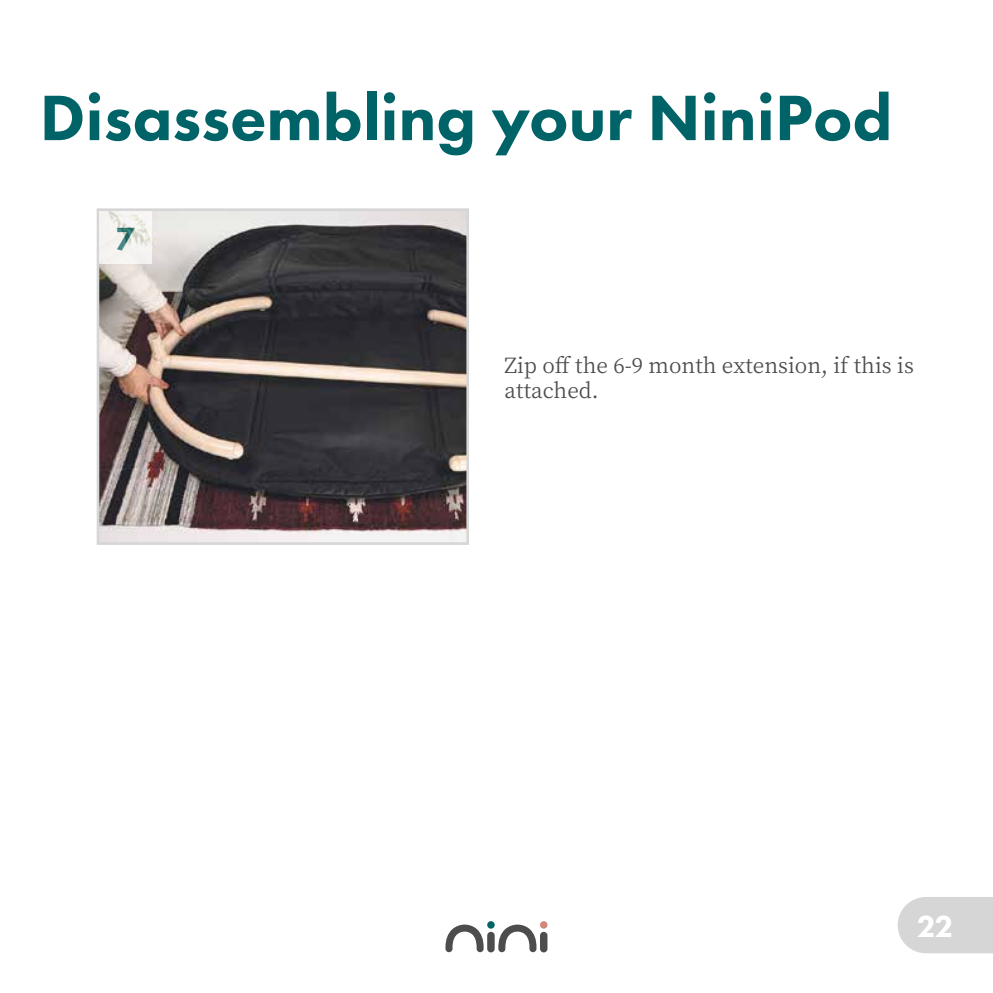
<style>
.page{position:relative;width:993px;height:993px;background:#fff}
.page>*{position:absolute;margin:0;border:0;box-sizing:border-box;transform-origin:0 0}
.t1{font:800 66.5px "Futura PT";color:#006367}
.t2{font:800 33.25px "Futura PT";color:#006367}
.t3{font:800 31.5px "Futura PT";color:#fff}
.t4{font:21px/25.2px "Noto Serif SC";color:#4d4d4d}
</style>
<div class="page">
<svg style="left:897px;top:897px;width:95px;height:55px;background:#d8d8d8"></svg>
<svg style="left:498px;top:924px;width:38px;height:27px"></svg>
<div style="left:487px;top:931px;width:7px;height:21px;background:#4d4d4e;border-radius:4px"></div>
<svg style="left:487px;top:920px;width:7px;height:8px"></svg>
<div style="left:540px;top:931px;width:7px;height:21px;background:#4d4d4e;border-radius:4px"></div>
<svg style="left:540px;top:920px;width:7px;height:8px"></svg>
<svg style="left:445px;top:924px;width:38px;height:27px"></svg>
<svg style="left:96px;top:208px;width:373px;height:337px;background:#676061"></svg>
<svg style="left:99px;top:211px;width:53px;height:52px;fill:#f5f3f0"></svg>
<h1 class="t1" style="left:40px;top:76px;width:854px">Disassembling your NiniPod</h1>
<h2 class="t2" style="left:116px;top:218px;width:21px">7</h2>
<p class="t4" style="left:504px;top:352px;width:411px">Zip off the 6-9 month extension, if this is attached.</p>
<h3 class="t3" style="left:916px;top:906px;width:38px">22</h3>
</div>
